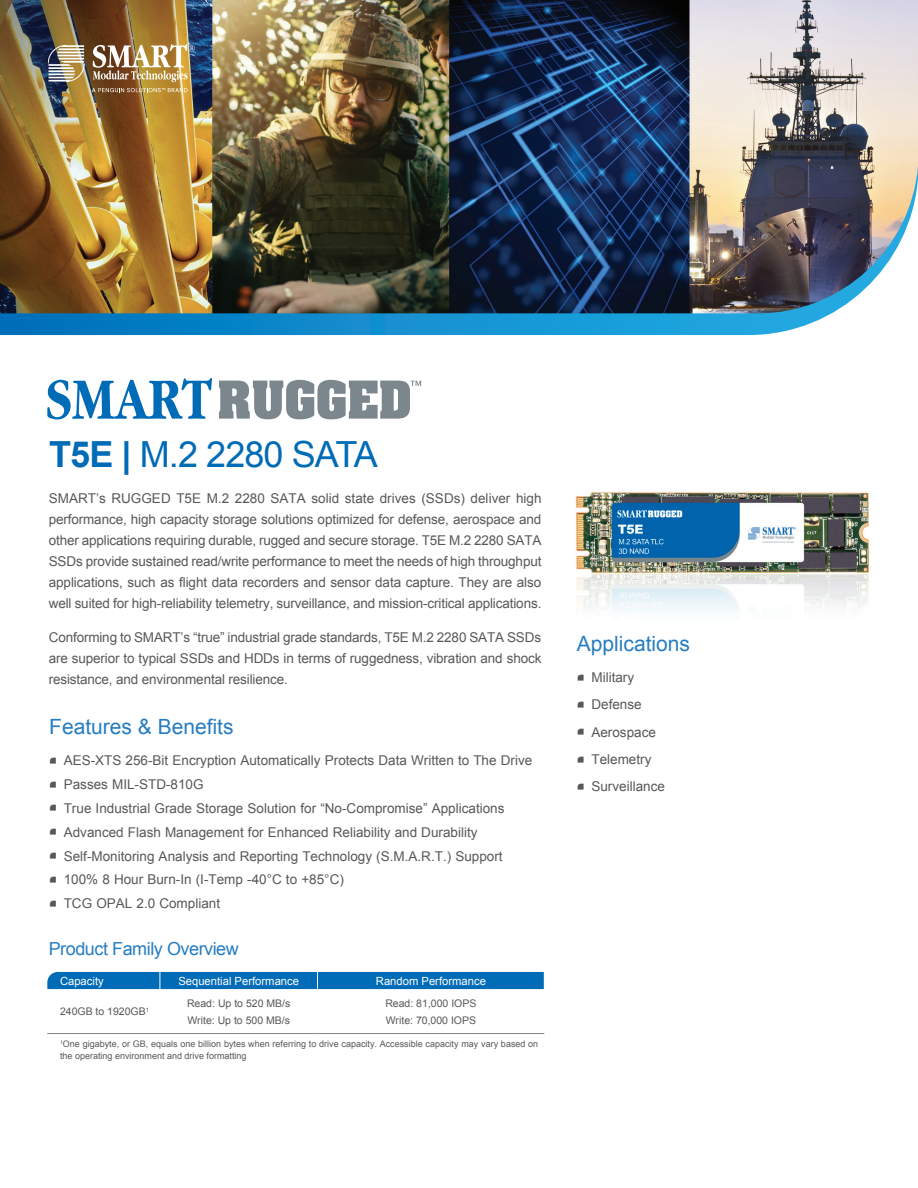
<style>
.page{position:relative;width:918px;height:1188px;background:#fff}
.page>*{position:absolute;margin:0;border:0;box-sizing:border-box;transform-origin:0 0}
.t1{font:36px "Arial";letter-spacing:-.025em;color:#006bb6}
.t2{font:21px "Arial";color:#277dc1}
.t3{font:18px "Arial";letter-spacing:-.025em;color:#277dc1}
.t4{font:13.5px/21px "Arial";color:#57585a;text-align:justify}
.t5{font:11.25px "Arial";color:#fff}
.t6{font:10.5px/17.2px "Arial";color:#57585a}
.t7{font:9px/12px "Arial";color:#57585a}
.s1{font-weight:700}
.s2{font-family:"My Font";font-size:24px}
</style>
<div class="page">
<img style="left:0;top:0;width:918px;height:166px">
<svg style="left:47px;top:378px;width:165px;height:41px"></svg>
<svg style="left:219px;top:380px;width:202px;height:39px"></svg>
<div style="left:47px;top:972px;width:497px;height:18px;background:#006bb6"></div>
<hr style="left:47px;top:1033px;width:113px;height:1px;background:#808285">
<hr style="left:160px;top:1033px;width:158px;height:1px;background:#808285">
<hr style="left:318px;top:1033px;width:226px;height:1px;background:#808285">
<img style="left:575px;top:492px;width:295px;height:120px">
<svg style="left:0;top:335px;width:749px;height:1px"></svg>
<img style="left:0;top:166px;width:918px;height:169px">
<img style="left:93px;top:44px;width:102px;height:38px">
<svg style="left:48px;top:45px;width:37px;height:37px"></svg>
<svg style="left:92px;top:88px;width:96px;height:4px"></svg>
<h1 class="t1" style="left:49px;top:430px;width:330px"><span class="s1">T5E |</span> M.2 2280 SATA</h1>
<p class="t4" style="left:49px;top:488px;width:494px">SMART’s RUGGED T5E M.2 2280 SATA solid state drives (SSDs) deliver high performance, high capacity storage solutions optimized for defense, aerospace and other applications requiring durable, rugged and secure storage. T5E M.2 2280 SATA SSDs provide sustained read/write performance to meet the needs of high throughput applications, such as flight data recorders and sensor data capture. They are also well suited for high-reliability telemetry, surveillance, and mission-critical applications.</p>
<p class="t4" style="left:49px;top:627px;width:494px">Conforming to SMART’s “true” industrial grade standards, T5E M.2 2280 SATA SSDs are superior to typical SSDs and HDDs in terms of ruggedness, vibration and shock resistance, and environmental resilience.</p>
<h2 class="t2" style="left:49px;top:713px;width:186px">Features &amp; Benefits</h2>
<p class="t4" style="left:49px;top:750px;width:485px"><span class="s2">•</span> AES-XTS 256-Bit Encryption Automatically Protects Data Written to The Drive</p>
<p class="t4" style="left:49px;top:774px;width:156px"><span class="s2">•</span> Passes MIL-STD-810G</p>
<p class="t4" style="left:49px;top:798px;width:457px"><span class="s2">•</span> True Industrial Grade Storage Solution for “No-Compromise” Applications</p>
<p class="t4" style="left:49px;top:822px;width:430px"><span class="s2">•</span> Advanced Flash Management for Enhanced Reliability and Durability</p>
<p class="t4" style="left:49px;top:845px;width:455px"><span class="s2">•</span> Self-Monitoring Analysis and Reporting Technology (S.M.A.R.T.) Support</p>
<p class="t4" style="left:49px;top:869px;width:297px"><span class="s2">•</span> 100% 8 Hour Burn-In (I-Temp -40°C to +85°C)</p>
<p class="t4" style="left:49px;top:893px;width:173px"><span class="s2">•</span> TCG OPAL 2.0 Compliant</p>
<h3 class="t3" style="left:49px;top:937px;width:192px">Product Family Overview</h3>
<p class="t5" style="left:60px;top:973px;width:45px">Capacity</p>
<p class="t5" style="left:178px;top:973px;width:122px">Sequential Performance</p>
<p class="t5" style="left:376px;top:973px;width:112px">Random Performance</p>
<p class="t6" style="left:60px;top:1003px;width:91px">240GB to 1920GB<sup>1</sup></p>
<p class="t6" style="left:187px;top:994px;width:105px">Read: Up to 520 MB/s<br>Write: Up to 500 MB/s</p>
<p class="t6" style="left:385px;top:994px;width:93px">Read: 81,000 IOPS<br>Write: 70,000 IOPS</p>
<p class="t7" style="left:60px;top:1038px;width:480px"><sup>1</sup>One gigabyte, or GB, equals one billion bytes when referring to drive capacity. Accessible capacity may vary based on the operating environment and drive formatting</p>
<h2 class="t2" style="left:577px;top:630px;width:115px">Applications</h2>
<p class="t4" style="left:576px;top:667px;width:59px"><span class="s2">•</span> Military</p>
<p class="t4" style="left:576px;top:694px;width:67px"><span class="s2">•</span> Defense</p>
<p class="t4" style="left:576px;top:722px;width:81px"><span class="s2">•</span> Aerospace</p>
<p class="t4" style="left:576px;top:749px;width:77px"><span class="s2">•</span> Telemetry</p>
<p class="t4" style="left:576px;top:776px;width:90px"><span class="s2">•</span> Surveillance</p>
</div>
